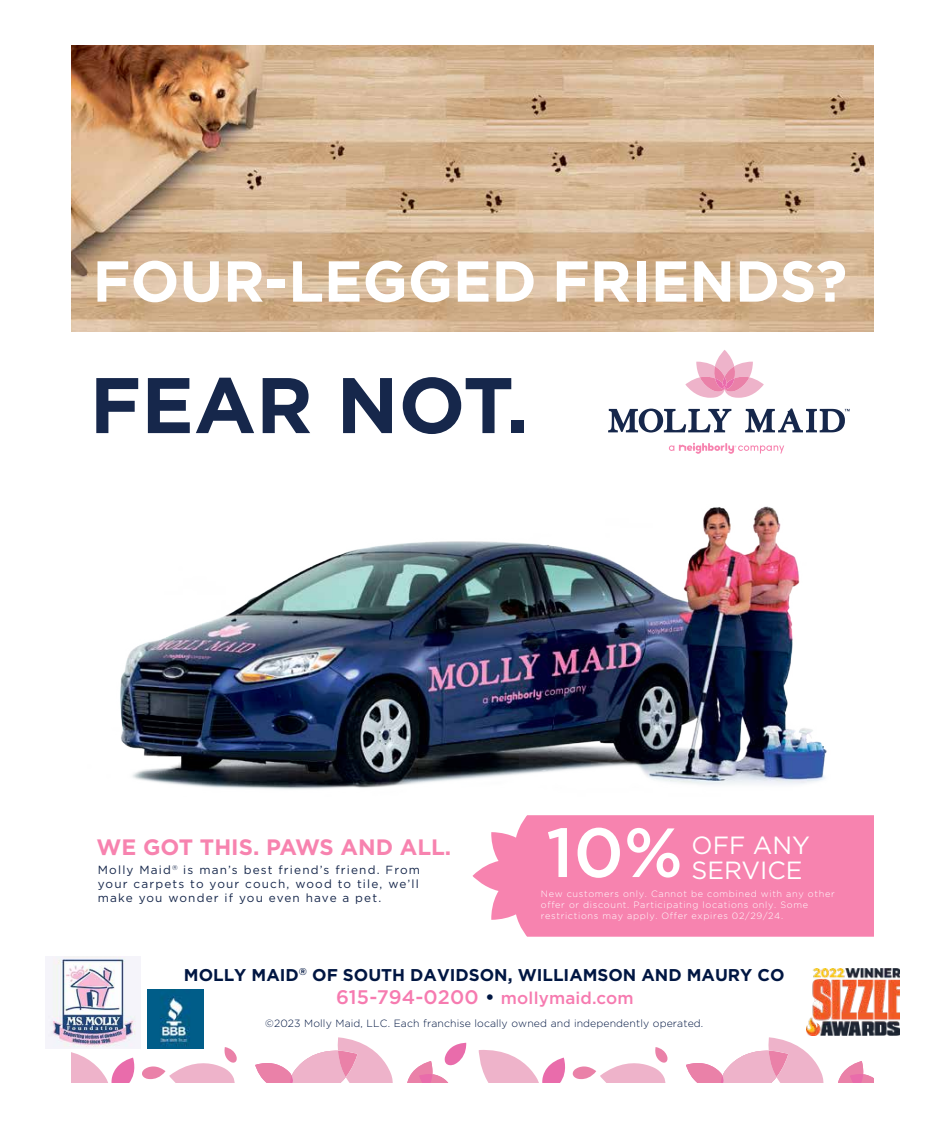
<style>
.page{position:relative;width:945px;height:1125px;background:#fff}
.page>*{position:absolute;margin:0;border:0;box-sizing:border-box;transform-origin:0 0}
.t1{font:700 78.62px "Gotham";color:#16274b}
.t2{font:500 69.5px "Gotham";color:#fff}
.t3{font:700 57.62px "Gotham";color:#fff}
.t4{font:24.88px/24.9px "Gotham";color:#fff}
.t5{font:700 22.25px "Gotham";color:#f783af}
.t6{font:700 17px/23.8px "Gotham";color:#001642;text-align:center}
.t7{font:11.75px/14.4px "Gotham";letter-spacing:.1em;color:#16274b;text-align:justify}
.t8{font:300 10.5px "Gotham";letter-spacing:.01em;color:#001642}
.t9{font:300 9.12px/11px "Gotham";letter-spacing:.07em;color:#fff}
.s1{font-weight:500;font-size:19.62px;color:#f67bb0}
.s2{font-weight:500;font-size:19.62px}
.s3{font-weight:500;color:#f67bb0}
</style>
<div class="page">
<img style="left:72px;top:45px;width:801px;height:287px">
<svg style="left:685px;top:350px;width:79px;height:48px"></svg>
<svg style="left:608px;top:409px;width:123px;height:24px"></svg>
<svg style="left:745px;top:408px;width:105px;height:24px"></svg>
<svg style="left:669px;top:443px;width:115px;height:11px"></svg>
<img style="left:120px;top:506px;width:707px;height:283px">
<svg style="left:473px;top:815px;width:400px;height:122px;fill:#f783af"></svg>
<svg style="left:142px;top:1047px;width:95px;height:36px"></svg>
<svg style="left:72px;top:1052px;width:63px;height:31px"></svg>
<svg style="left:255px;top:1037px;width:138px;height:46px"></svg>
<svg style="left:407px;top:1043px;width:59px;height:40px"></svg>
<svg style="left:573px;top:1047px;width:95px;height:36px"></svg>
<svg style="left:479px;top:1050px;width:86px;height:33px"></svg>
<svg style="left:686px;top:1037px;width:138px;height:46px"></svg>
<svg style="left:838px;top:1061px;width:35px;height:22px"></svg>
<img style="left:807px;top:969px;width:93px;height:66px">
<img style="left:45px;top:957px;width:96px;height:92px">
<img style="left:148px;top:990px;width:56px;height:59px">
<h3 class="t3" style="left:93px;top:248px;width:756px">FOUR-LEGGED FRIENDS?</h3>
<h1 class="t1" style="left:90px;top:360px;width:440px">FEAR NOT.</h1>
<h3 class="t5" style="left:97px;top:834px;width:356px">WE GOT THIS. PAWS AND ALL.</h3>
<p class="t7" style="left:98px;top:862px;width:324px">Molly Maid<sup>®</sup> is man’s best friend’s friend. From your carpets to your couch, wood to tile, we’ll make you wonder if you even have a pet.</p>
<h2 class="t2" style="left:546px;top:813px;width:138px">10%</h2>
<h3 class="t4" style="left:692px;top:832px;width:120px">OFF ANY<br>SERVICE</h3>
<p class="t9" style="left:541px;top:888px;width:295px">New customers only. Cannot be combined with any other offer or discount. Participating locations only. Some restrictions may apply. Offer expires 02/29/24.</p>
<h3 class="t6" style="left:184px;top:962px;width:602px">MOLLY MAID<sup>®</sup> OF SOUTH DAVIDSON, WILLIAMSON AND MAURY CO<br><span class="s1">615-794-0200</span> <span class="s2">•</span> <span class="s3">mollymaid.com</span></h3>
<p class="t8" style="left:265px;top:1018px;width:440px">©2023 Molly Maid, LLC. Each franchise locally owned and independently operated.</p>
</div>
